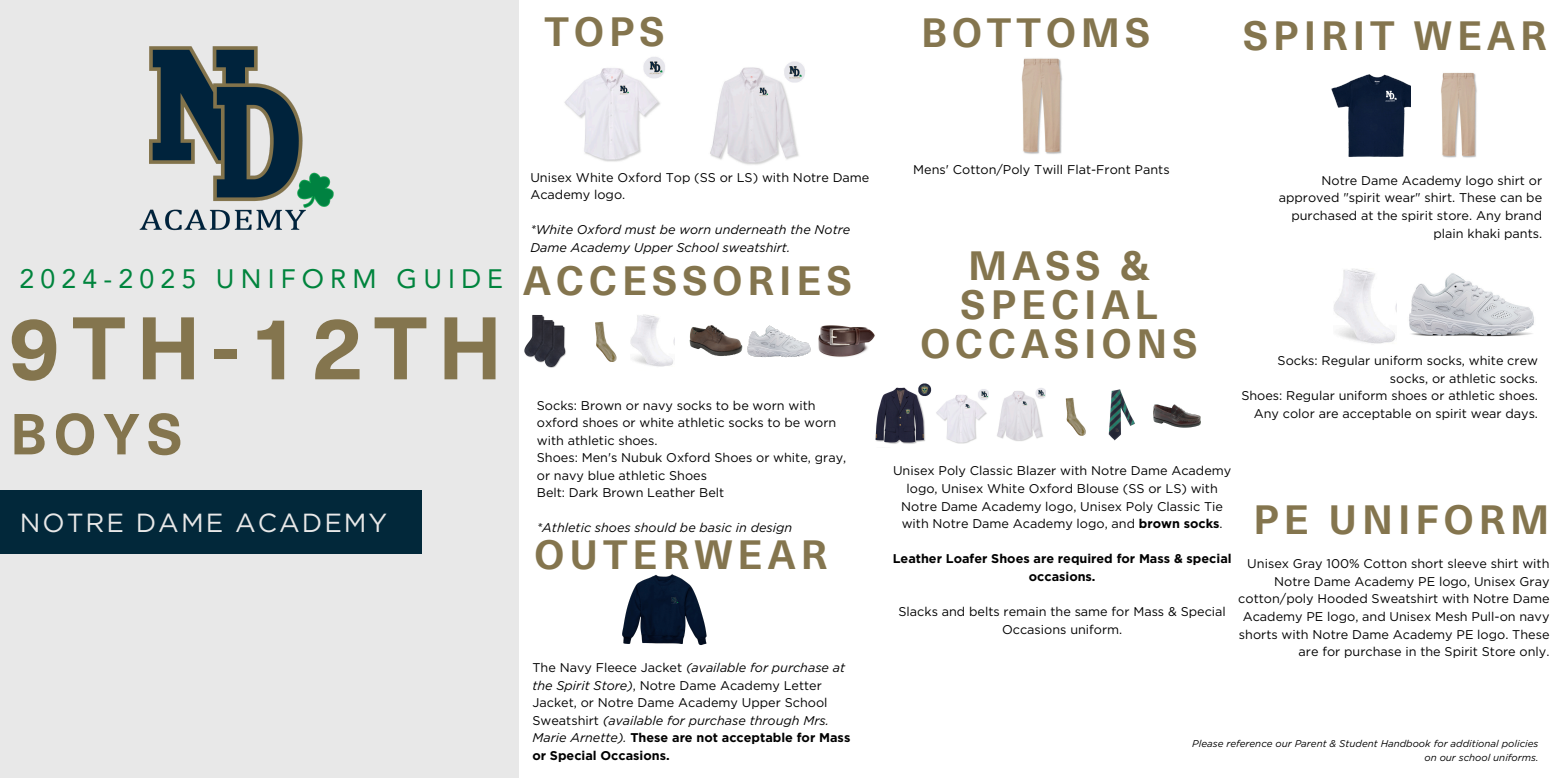
<style>
.page{position:relative;width:1556px;height:778px;background:#fff}
.page>*{position:absolute;margin:0;border:0;box-sizing:border-box;transform-origin:0 0}
.t1{font:700 87px "Neue Haas Unica Pro";letter-spacing:.115em;color:#84754e}
.t2{font:700 56.67px "Neue Haas Unica Pro";color:#84754e}
.t3{font:700 39.87px/38.9px "Neue Haas Unica Pro";letter-spacing:.125em;color:#84754e;text-align:center}
.t4{font:26.64px "Avenir LT Pro";letter-spacing:.23em;color:#00843d}
.t5{font:26.19px "Gotham";letter-spacing:.075em;color:#e8e8e8}
.t6{font:12.66px/17.6px "Gotham";color:#000}
.t7{font:italic 12.66px/17.6px "Gotham";color:#000}
.t8{font:700 12.66px/17.6px "Gotham";color:#000;text-align:center}
.t9{font:italic 9.81px/13.7px "Gotham";color:#000;text-align:right}
.s1{font-style:italic}
.s2{font-weight:700}
</style>
<div class="page">
<div style="left:0;top:0;width:518px;height:778px;background:#e8e8e8"></div>
<img style="left:139px;top:46px;width:195px;height:185px">
<div style="left:0;top:490px;width:422px;height:64px;background:#02283a"></div>
<img style="left:1021px;top:58px;width:41px;height:96px">
<img style="left:564px;top:57px;width:101px;height:105px">
<img style="left:710px;top:61px;width:95px;height:104px">
<img style="left:1331px;top:74px;width:80px;height:83px">
<img style="left:1441px;top:72px;width:36px;height:86px">
<img style="left:1333px;top:268px;width:63px;height:76px">
<img style="left:1409px;top:273px;width:125px;height:64px">
<img style="left:936px;top:389px;width:53px;height:55px">
<img style="left:997px;top:388px;width:49px;height:53px">
<img style="left:875px;top:383px;width:57px;height:61px">
<img style="left:1108px;top:389px;width:27px;height:52px">
<img style="left:1065px;top:397px;width:21px;height:39px">
<img style="left:1153px;top:404px;width:48px;height:24px">
<img style="left:818px;top:325px;width:57px;height:32px">
<img style="left:524px;top:315px;width:42px;height:53px">
<img style="left:595px;top:321px;width:22px;height:41px">
<img style="left:689px;top:325px;width:54px;height:31px">
<img style="left:747px;top:325px;width:64px;height:33px">
<img style="left:630px;top:314px;width:44px;height:53px">
<img style="left:622px;top:574px;width:85px;height:71px">
<p class="t3" style="left:544px;top:10px;width:121px">TOPS</p>
<h1 class="t3" style="left:921px;top:11px;width:231px">BOTTOMS</h1>
<p class="t3" style="left:1243px;top:14px;width:305px">SPIRIT WEAR</p>
<p class="t4" style="left:20px;top:268px;width:485px">2024-2025 UNIFORM GUIDE</p>
<h6 class="t1" style="left:10px;top:278px;width:494px">9TH-12TH</h6>
<h6 class="t2" style="left:10px;top:388px;width:174px">BOYS</h6>
<h3 class="t5" style="left:20px;top:506px;width:369px">NOTRE DAME ACADEMY</h3>
<p class="t6" style="left:530px;top:168px;width:340px">Unisex White Oxford Top (SS or LS) with Notre Dame<br>Academy logo.</p>
<h6 class="t7" style="left:530px;top:221px;width:321px">*White Oxford must be worn underneath the Notre<br>Dame Academy Upper School sweatshirt.</h6>
<p class="t3" style="left:523px;top:259px;width:330px">ACCESSORIES</p>
<p class="t6" style="left:537px;top:396px;width:311px">Socks: Brown or navy socks to be worn with oxford shoes or white athletic socks to be worn with athletic shoes.<br>Shoes: Men's Nubuk Oxford Shoes or white, gray, or navy blue athletic Shoes<br>Belt: Dark Brown Leather Belt</p>
<p class="t7" style="left:537px;top:519px;width:257px">*Athletic shoes should be basic in design</p>
<p class="t3" style="left:534px;top:533px;width:294px">OUTERWEAR</p>
<p class="t6" style="left:532px;top:658px;width:319px">The Navy Fleece Jacket <span class="s1">(available for purchase at the Spirit Store)</span>, Notre Dame Academy Letter Jacket, or Notre Dame Academy Upper School Sweatshirt <span class="s1">(available for purchase through Mrs.<br>Marie Arnette).</span> <span class="s2">These are not acceptable for Mass or Special Occasions.</span></p>
<h2 class="t6" style="left:913px;top:161px;width:258px">Mens' Cotton/Poly Twill Flat-Front Pants</h2>
<h6 class="t3" style="left:920px;top:244px;width:279px">MASS &amp;<br>SPECIAL<br>OCCASIONS</h6>
<h6 class="t6" style="left:1278px;top:171px;width:265px;line-height:17.7px;text-align:right">Notre Dame Academy logo shirt or approved "spirit wear" shirt. These can be purchased at the spirit store. Any brand plain khaki pants.</h6>
<p class="t6" style="left:1241px;top:351px;width:298px;line-height:17.7px;text-align:right">Socks: Regular uniform socks, white crew socks, or athletic socks.<br>Shoes: Regular uniform shoes or athletic shoes.<br>Any color are acceptable on spirit wear days.</p>
<h6 class="t6" style="left:893px;top:462px;width:340px;text-align:center">Unisex Poly Classic Blazer with Notre Dame Academy logo, Unisex White Oxford Blouse (SS or LS) with Notre Dame Academy logo, Unisex Poly Classic Tie with Notre Dame Academy logo, and <span class="s2">brown socks</span>.</h6>
<h3 class="t8" style="left:892px;top:550px;width:340px">Leather Loafer Shoes are required for Mass &amp; special occasions.</h3>
<h6 class="t6" style="left:898px;top:602px;width:329px;text-align:center">Slacks and belts remain the same for Mass &amp; Special<br>Occasions uniform.</h6>
<h6 class="t3" style="left:1253px;top:498px;width:297px">PE UNIFORM</h6>
<h5 class="t6" style="left:1238px;top:555px;width:313px;text-align:right">Unisex Gray 100% Cotton short sleeve shirt with Notre Dame Academy PE logo, Unisex Gray cotton/poly Hooded Sweatshirt with Notre Dame Academy PE logo, and Unisex Mesh Pull-on navy shorts with Notre Dame Academy PE logo. These are for purchase in the Spirit Store only.</h5>
<p class="t9" style="left:1192px;top:736px;width:348px">Please reference our Parent &amp; Student Handbook for additional policies on our school uniforms.</p>
</div>
